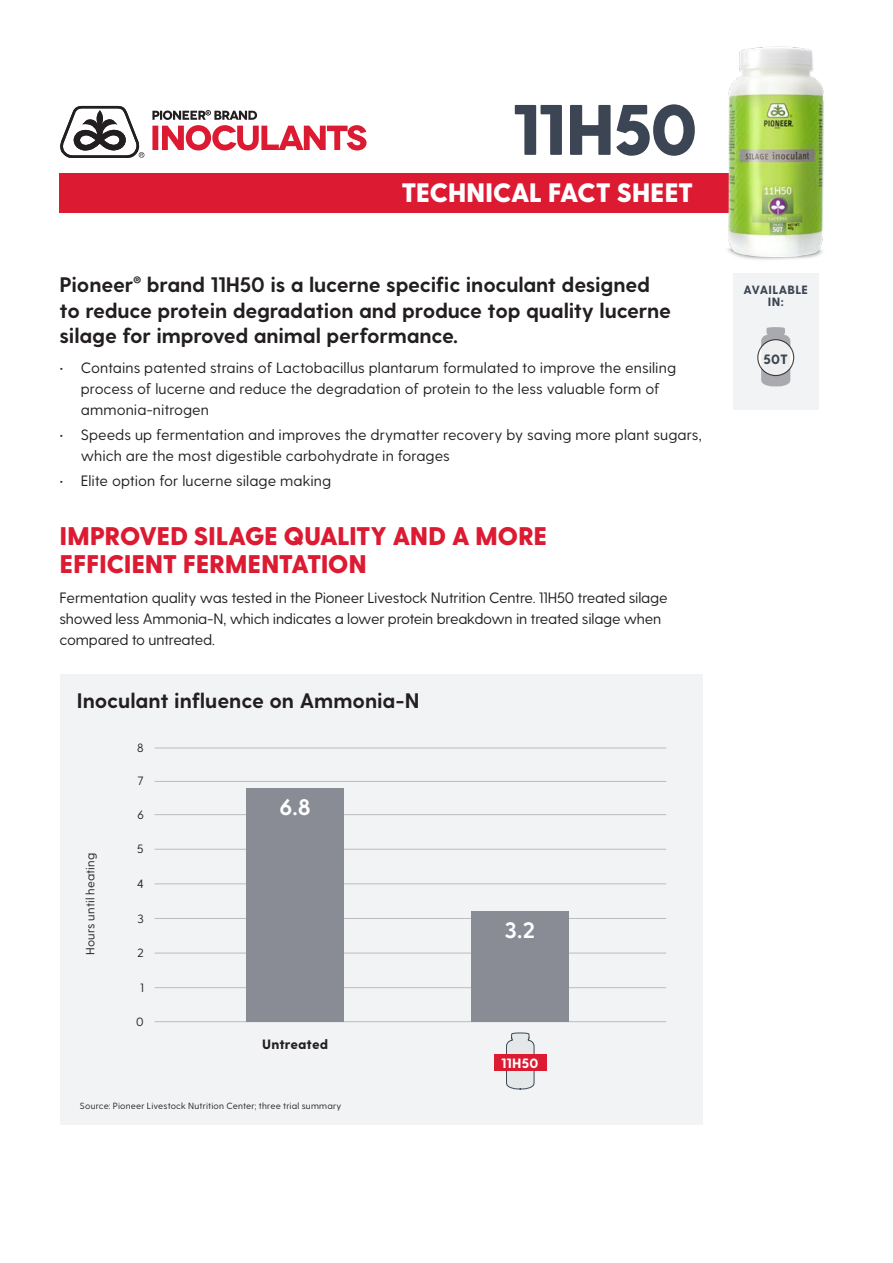
<style>
.page{position:relative;width:893px;height:1263px;background:#fff}
.page>*{position:absolute;margin:0;border:0;box-sizing:border-box;transform-origin:0 0}
.t1{font:800 71.25px "Greycliff CF";letter-spacing:-.035em;color:#3c4553}
.t2{font:800 26.7px "Greycliff CF";letter-spacing:-.03em;color:#fff}
.t3{font:800 25.5px/28.5px "Greycliff CF";letter-spacing:-.02em;color:#dc1a32}
.t4{font:700 22.5px "Greycliff CF";color:#fff}
.t5{font:700 21px/25.5px "Greycliff CF";letter-spacing:-.01em;color:#231f20}
.t6{font:15px/21px "Greycliff CF";letter-spacing:-.005em;color:#231f20}
.t7{font:800 13.5px "Greycliff CF";letter-spacing:.005em;color:#231f20}
.t8{font:800 13.5px "Greycliff CF";letter-spacing:.015em;color:#fff}
.t9{font:800 13.5px "Greycliff CF";color:#3c4553}
.t10{font:12px "Greycliff CF";letter-spacing:.015em;color:#231f20}
.t11{font:800 12px/12px "Greycliff CF";letter-spacing:.015em;color:#3c4553;text-align:center}
.t12{font:9px "Greycliff CF";letter-spacing:.02em;color:#231f20}
</style>
<div class="page">
<div style="left:60px;top:173px;width:683px;height:40px;background:#dc1a32"></div>
<svg style="left:60px;top:106px;width:84px;height:51px"></svg>
<svg style="left:152px;top:110px;width:215px;height:40px"></svg>
<img style="left:727px;top:46px;width:97px;height:214px">
<div style="left:733px;top:273px;width:85px;height:137px;background:#f2f3f4"></div>
<svg style="left:761px;top:327px;width:29px;height:59px"></svg>
<svg style="left:758px;top:340px;width:36px;height:35px"></svg>
<div style="left:757px;top:339px;width:37px;height:37px;border:1px solid #231f20;border-radius:50%"></div>
<div style="left:60px;top:674px;width:642px;height:450px;background:#f2f3f4"></div>
<hr style="left:155px;top:781px;width:511px;height:1px;background:#bcbbc1">
<hr style="left:155px;top:748px;width:511px;height:1px;background:#bcbbc1">
<hr style="left:155px;top:814px;width:511px;height:1px;background:#bcbbc1">
<hr style="left:155px;top:849px;width:511px;height:1px;background:#bcbbc1">
<hr style="left:155px;top:883px;width:511px;height:1px;background:#bcbbc1">
<hr style="left:155px;top:918px;width:511px;height:1px;background:#bcbbc1">
<hr style="left:155px;top:953px;width:511px;height:1px;background:#bcbbc1">
<hr style="left:155px;top:987px;width:511px;height:1px;background:#bcbbc1">
<hr style="left:155px;top:1021px;width:511px;height:1px;background:#bcbbc1">
<div style="left:246px;top:788px;width:98px;height:234px;background:#898b95"></div>
<div style="left:471px;top:911px;width:98px;height:110px;background:#898b95"></div>
<svg style="left:506px;top:1032px;width:28px;height:57px"></svg>
<div style="left:494px;top:1054px;width:53px;height:17px;background:#dc1a32"></div>
<h1 class="t1" style="left:511px;top:86px;width:188px">11H50</h1>
<h2 class="t2" style="left:401px;top:177px;width:294px">TECHNICAL FACT SHEET</h2>
<h3 class="t5" style="left:60px;top:273px;width:613px">Pioneer<sup>®</sup> brand 11H50 is a lucerne specific inoculant designed to reduce protein degradation and produce top quality lucerne silage for improved animal performance.</h3>
<p class="t6" style="left:81px;top:357px;width:597px;text-indent:-21px">• Contains patented strains of Lactobacillus plantarum formulated to improve the ensiling process of lucerne and reduce the degradation of protein to the less valuable form of ammonia-nitrogen</p>
<p class="t6" style="left:81px;top:424px;width:622px;text-indent:-21px">• Speeds up fermentation and improves the drymatter recovery by saving more plant sugars, which are the most digestible carbohydrate in forages</p>
<p class="t6" style="left:60px;top:471px;width:273px">• Elite option for lucerne silage making</p>
<h3 class="t3" style="left:60px;top:523px;width:489px">IMPROVED SILAGE QUALITY AND A MORE<br>EFFICIENT FERMENTATION</h3>
<p class="t6" style="left:60px;top:587px;width:609px">Fermentation quality was tested in the Pioneer Livestock Nutrition Centre. 11H50 treated silage showed less Ammonia-N, which indicates a lower protein breakdown in treated silage when compared to untreated.</p>
<h3 class="t5" style="left:77px;top:688px;width:344px">Inoculant influence on Ammonia-N</h3>
<p class="t10" style="left:137px;top:741px;width:8px">8</p>
<p class="t10" style="left:83px;top:955px;width:104px;rotate:-90deg">Hours until heating</p>
<p class="t10" style="left:138px;top:774px;width:8px">7</p>
<p class="t10" style="left:137px;top:808px;width:8px">6</p>
<p class="t10" style="left:137px;top:842px;width:8px">5</p>
<p class="t10" style="left:137px;top:877px;width:8px">4</p>
<p class="t10" style="left:137px;top:911px;width:8px">3</p>
<p class="t10" style="left:137px;top:946px;width:8px">2</p>
<p class="t10" style="left:140px;top:980px;width:5px">1</p>
<p class="t10" style="left:136px;top:1015px;width:9px">0</p>
<h3 class="t4" style="left:279px;top:793px;width:33px">6.8</h3>
<p class="t7" style="left:262px;top:1036px;width:68px">Untreated</p>
<p class="t12" style="left:80px;top:1101px;width:263px">Source: Pioneer Livestock Nutrition Center; three trial summary</p>
<h3 class="t4" style="left:505px;top:916px;width:32px">3.2</h3>
<p class="t8" style="left:501px;top:1055px;width:39px">11H50</p>
<p class="t11" style="left:743px;top:284px;width:66px">AVAILABLE<br>IN:</p>
<p class="t9" style="left:763px;top:351px;width:26px">50T</p>
</div>
